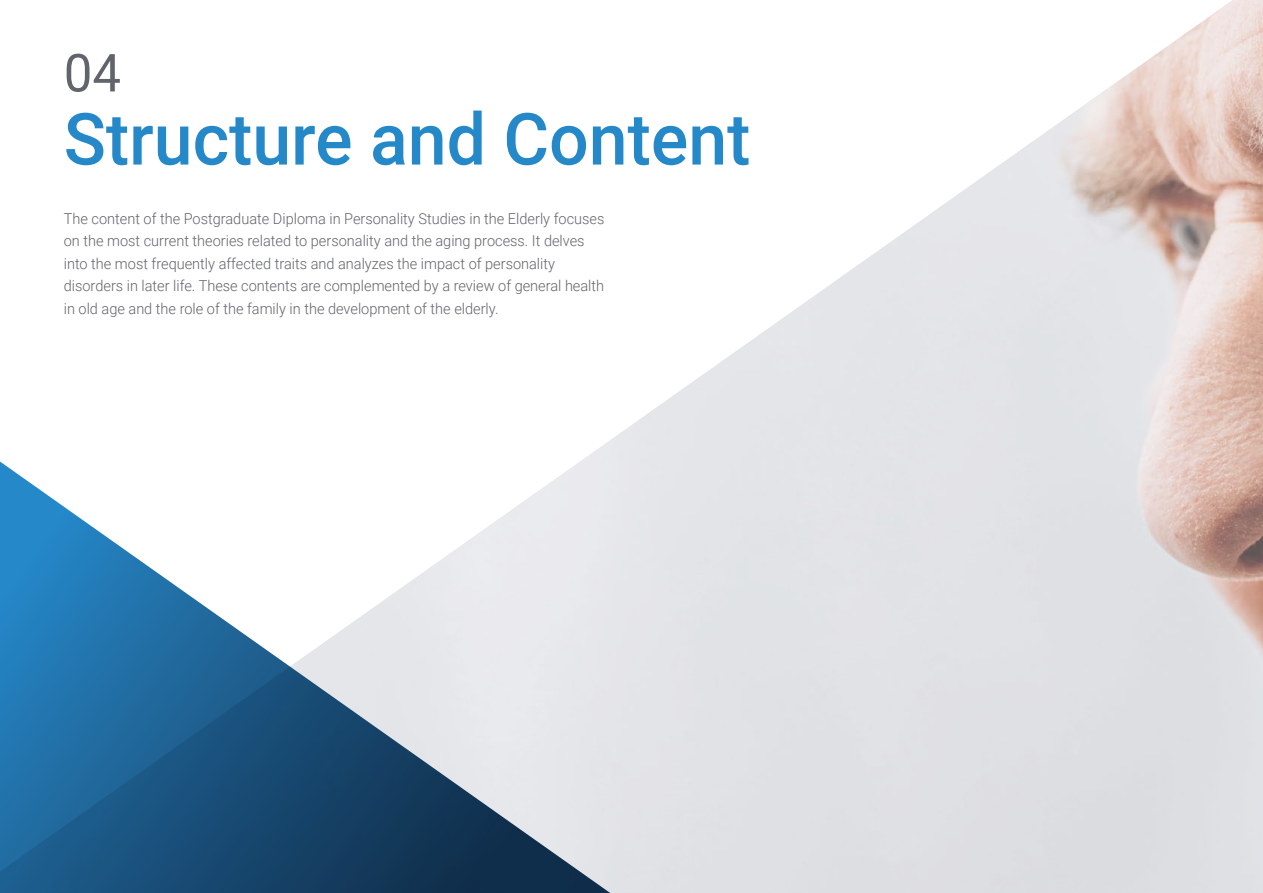
<style>
.page{position:relative;width:1263px;height:893px;background:#fff}
.page>*{position:absolute;margin:0;border:0;box-sizing:border-box;transform-origin:0 0}
.t1{font:500 72px "Roboto";color:#2488c9}
.t2{font:52.5px "Roboto";color:#61646a}
.t3{font:300 15px/22.5px "Roboto";color:#61646a}
</style>
<div class="page">
<img style="left:602px;top:0;width:661px;height:893px">
<svg style="left:0;top:446px;width:640px;height:447px"></svg>
<h2 class="t2" style="left:64px;top:36px;width:59px">04</h2>
<h1 class="t1" style="left:64px;top:89px;width:688px">Structure and Content</h1>
<p class="t3" style="left:64px;top:207px;width:542px">The content of the Postgraduate Diploma in Personality Studies in the Elderly focuses on the most current theories related to personality and the aging process. It delves into the most frequently affected traits and analyzes the impact of personality disorders in later life. These contents are complemented by a review of general health in old age and the role of the family in the development of the elderly.</p>
</div>
